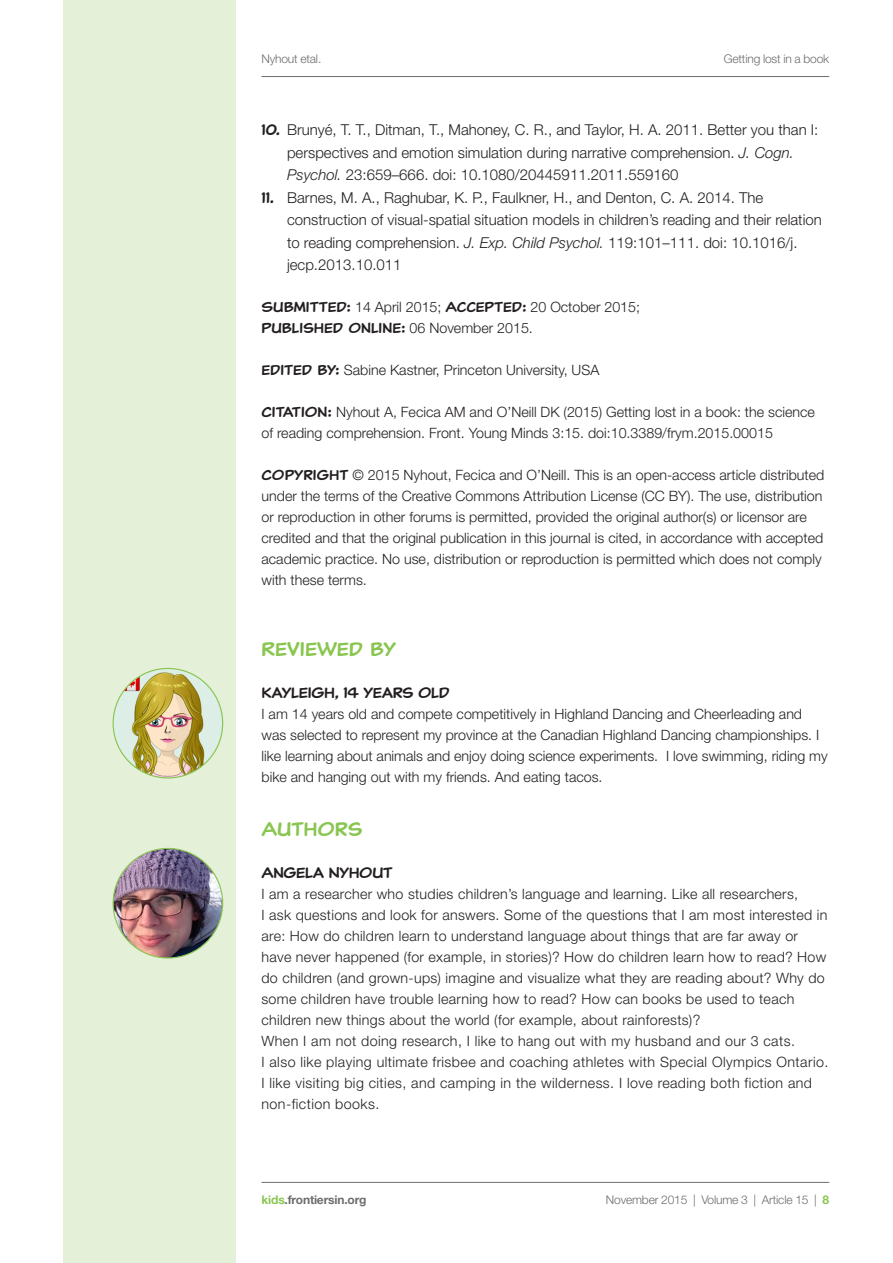
<style>
.page{position:relative;width:893px;height:1263px;background:#fff}
.page>*{position:absolute;margin:0;border:0;box-sizing:border-box;transform-origin:0 0}
.t1{font:19.5px "Classic Comic";color:#89c650}
.t2{font:300 15px/22.5px "Helvetica Neue LT Std";color:#231f20}
.t3{font:15px "Classic Comic";letter-spacing:-.02em;color:#231f20}
.t4{font:300 14.25px/21px "Helvetica Neue LT Std";color:#231f20}
.t5{font:300 14.25px/21px "Helvetica Neue LT Std";letter-spacing:.02em;color:#231f20}
.t6{font:14.25px "Classic Comic";color:#231f20}
.t7{font:300 12px "Helvetica Neue LT Std";letter-spacing:-.015em;color:#6c6d70}
.t8{font:700 12px "Helvetica Neue LT Std";letter-spacing:-.015em;color:#6c6d70}
.s1{font-family:"Classic Comic";font-weight:400}
.s2{font-style:italic}
.s3{font-family:"Helvetica Neue LT Std";font-weight:300}
.s4{color:#89c650}
.s5{font-weight:700;color:#89c650}
</style>
<div class="page">
<hr style="left:261px;top:76px;width:568px;height:1px;background:#6c6d70">
<div style="left:64px;top:0;width:172px;height:1263px;background:#e4f0d8"></div>
<hr style="left:261px;top:1182px;width:568px;height:1px;background:#6c6d70">
<svg style="left:112px;top:667px;width:112px;height:112px"></svg>
<img style="left:112px;top:847px;width:112px;height:112px">
<p class="t7" style="left:261px;top:51px;width:61px">Nyhout etal.</p>
<p class="t7" style="left:724px;top:51px;width:107px">Getting lost in a book</p>
<p class="t2" style="left:287px;top:118px;width:533px;text-indent:-26px"><span class="s1">10.</span> Brunyé, T. T., Ditman, T., Mahoney, C. R., and Taylor, H. A. 2011. Better you than I: perspectives and emotion simulation during narrative comprehension. <span class="s2">J. Cogn.<br>Psychol.</span> 23:659–666. doi: 10.1080/20445911.2011.559160</p>
<p class="t2" style="left:287px;top:186px;width:536px;text-indent:-26px"><span class="s1">11.</span> Barnes, M. A., Raghubar, K. P., Faulkner, H., and Denton, C. A. 2014. The construction of visual-spatial situation models in children’s reading and their relation to reading comprehension. <span class="s2">J. Exp. Child Psychol.</span> 119:101–111. doi: 10.1016/j. jecp.2013.10.011</p>
<p class="t4" style="left:261px;top:296px;width:380px"><span class="s1">SUBMITTED:</span> 14 April 2015; <span class="s1">ACCEPTED:</span> 20 October 2015;</p>
<p class="t6" style="left:261px;top:319px;width:273px">PUBLISHED ONLINE: <span class="s3">06 November 2015.</span></p>
<p class="t4" style="left:261px;top:359px;width:339px"><span class="s1">EDITED BY:</span> Sabine Kastner, Princeton University, USA</p>
<p class="t4" style="left:261px;top:401px;width:555px"><span class="s1">CITATION:</span> Nyhout A, Fecica AM and O’Neill DK (2015) Getting lost in a book: the science of reading comprehension. Front. Young Minds 3:15. doi:10.3389/frym.2015.00015</p>
<p class="t4" style="left:261px;top:464px;width:564px"><span class="s1">COPYRIGHT</span> © 2015 Nyhout, Fecica and O’Neill. This is an open-access article distributed under the terms of the Creative Commons Attribution License (CC BY). The use, distribution or reproduction in other forums is permitted, provided the original author(s) or licensor are credited and that the original publication in this journal is cited, in accordance with accepted academic practice. No use, distribution or reproduction is permitted which does not comply with these terms.</p>
<h1 class="t1" style="left:261px;top:636px;width:136px">REVIEWED BY</h1>
<p class="t3" style="left:261px;top:682px;width:190px">KAYLEIGH, 14 YEARS OLD</p>
<p class="t4" style="left:261px;top:703px;width:568px">I am 14 years old and compete competitively in Highland Dancing and Cheerleading and was selected to represent my province at the Canadian Highland Dancing championships. I like learning about animals and enjoy doing science experiments. I love swimming, riding my bike and hanging out with my friends. And eating tacos.</p>
<h1 class="t1" style="left:261px;top:816px;width:102px">AUTHORS</h1>
<p class="t3" style="left:261px;top:862px;width:133px">ANGELA NYHOUT</p>
<p class="t5" style="left:261px;top:883px;width:568px">I am a researcher who studies children’s language and learning. Like all researchers,<br>I ask questions and look for answers. Some of the questions that I am most interested in are: How do children learn to understand language about things that are far away or have never happened (for example, in stories)? How do children learn how to read? How do children (and grown-ups) imagine and visualize what they are reading about? Why do some children have trouble learning how to read? How can books be used to teach children new things about the world (for example, about rainforests)?<br>When I am not doing research, I like to hang out with my husband and our 3 cats.<br>I also like playing ultimate frisbee and coaching athletes with Special Olympics Ontario.<br>I like visiting big cities, and camping in the wilderness. I love reading both fiction and non-fiction books.</p>
<p class="t8" style="left:261px;top:1192px;width:107px"><span class="s4">kids</span>.frontiersin.org</p>
<p class="t7" style="left:606px;top:1192px;width:225px">November 2015 | Volume 3 | Article 15 | <span class="s5">8</span></p>
</div>
